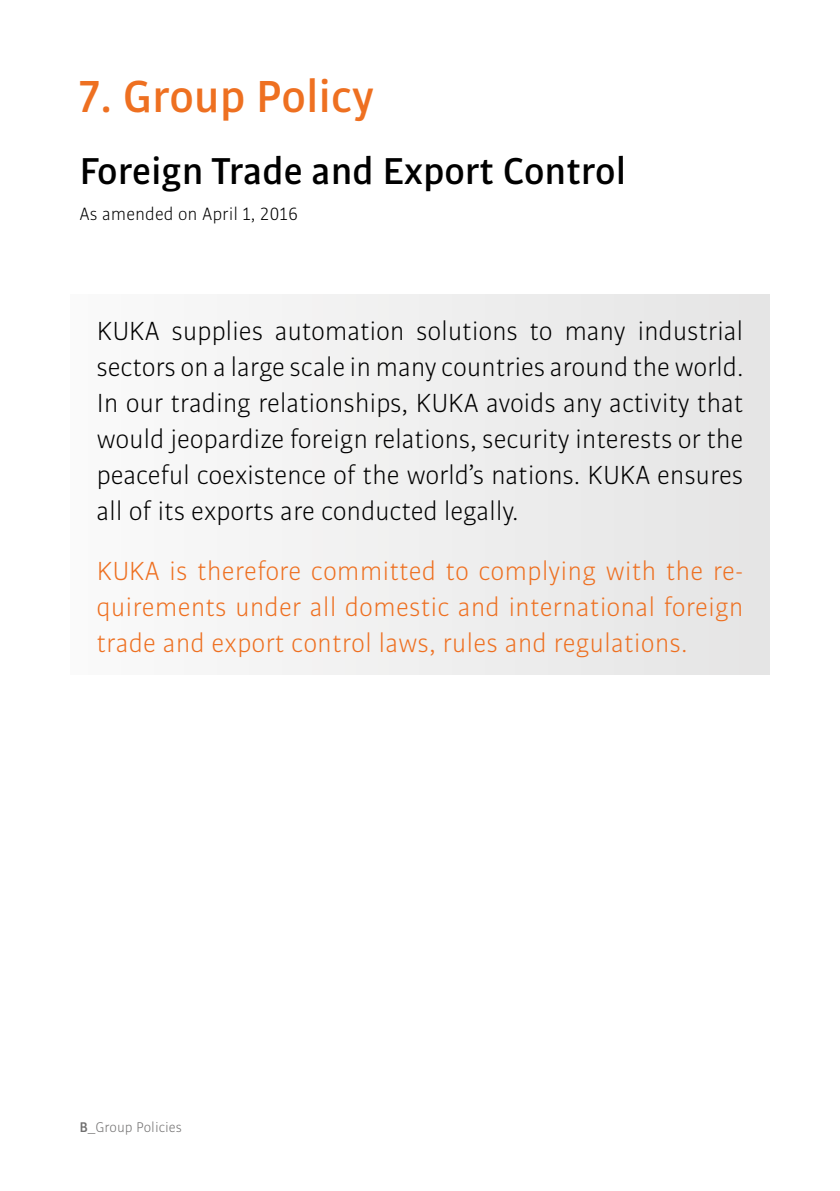
<style>
.page{position:relative;width:840px;height:1191px;background:#fff}
.page>*{position:absolute;margin:0;border:0;box-sizing:border-box;transform-origin:0 0}
.t1{font:700 48px "KUKA Bulo";color:#ee7021}
.t2{font:700 40px "KUKA Bulo";color:#000}
.t3{font:28px/36px "KUKA Bulo";letter-spacing:-.01em;color:#000;text-align:justify}
.t4{font:28px/36px "KUKA Bulo";color:#ee7021;text-align:justify}
.t5{font:19px "KUKA Bulo";color:#000}
.t6{font:15px "KUKA Bulo";color:#706f6f}
.s1{font-weight:700}
</style>
<div class="page">
<div style="left:71px;top:294px;width:697px;height:266px;background:#efefef"></div>
<div style="left:71px;top:534px;width:697px;height:141px;background:#efefef"></div>
<h1 class="t1" style="left:79px;top:66px;width:296px">7. Group Policy</h1>
<h2 class="t2" style="left:79px;top:146px;width:548px">Foreign Trade and Export Control</h2>
<p class="t5" style="left:79px;top:202px;width:220px">As amended on April 1, 2016</p>
<p class="t3" style="left:96px;top:312px;width:648px">KUKA supplies automation solutions to many industrial sectors on a large scale in many countries around the world.<br>In our trading relationships, KUKA avoids any activity that would jeopardize foreign relations, security interests or the peaceful coexistence of the world’s nations. KUKA ensures all of its exports are conducted legally.</p>
<p class="t4" style="left:96px;top:552px;width:648px">KUKA is therefore committed to complying with the re&shy;quirements under all domestic and international foreign trade and export control laws, rules and regulations.</p>
<p class="t6" style="left:79px;top:1118px;width:104px"><span class="s1">B</span>_Group Policies</p>
</div>
